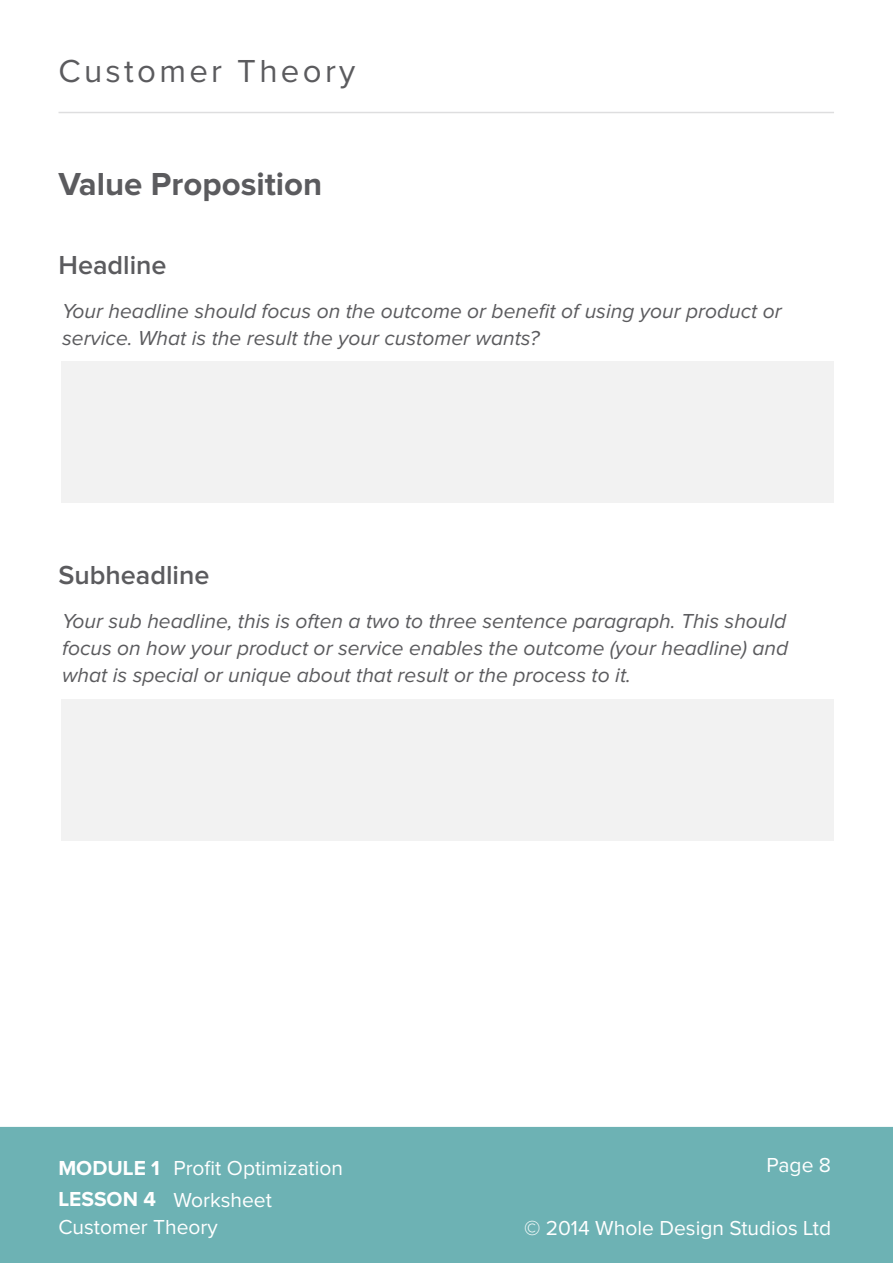
<style>
.page{position:relative;width:893px;height:1263px;background:#fff}
.page>*{position:absolute;margin:0;border:0;box-sizing:border-box;transform-origin:0 0}
.t1{font:700 33px "Proxima Nova";color:#5b5b5e}
.t2{font:33px "Proxima Nova";letter-spacing:.1em;color:#5b5b5e}
.t3{font:600 27px "Proxima Nova";color:#5b5b5e}
.t4{font:italic 21px/27px "Proxima Nova";color:#5b5b5e}
.t5{font:21px/27.3px "Proxima Nova";color:#fff}
.t6{font:700 21px "Proxima Nova";color:#fff}
</style>
<div class="page">
<div style="left:61px;top:362px;width:773px;height:140px;background:#f2f2f2"></div>
<div style="left:61px;top:699px;width:773px;height:141px;background:#f2f2f2"></div>
<div style="left:0;top:1126px;width:893px;height:137px;background:#6db2b4"></div>
<hr style="left:58px;top:112px;width:776px;height:1px;background:#5b5b5e">
<h1 class="t2" style="left:58px;top:56px;width:298px">Customer Theory</h1>
<h1 class="t1" style="left:58px;top:169px;width:265px">Value Proposition</h1>
<p class="t3" style="left:59px;top:252px;width:110px">Headline</p>
<p class="t4" style="left:62px;top:298px;width:721px">Your headline should focus on the outcome or benefit of using your product or service. What is the result the your customer wants?</p>
<p class="t3" style="left:59px;top:563px;width:152px">Subheadline</p>
<p class="t4" style="left:62px;top:609px;width:728px;text-align:justify">Your sub headline, this is often a two to three sentence paragraph. This should focus on how your product or service enables the outcome (your headline) and what is special or unique about that result or the process to it.</p>
<p class="t6" style="left:58px;top:1158px;width:103px">MODULE 1</p>
<p class="t5" style="left:767px;top:1152px;width:66px">Page 8</p>
<p class="t5" style="left:173px;top:1155px;width:171px">Profit Optimization</p>
<p class="t6" style="left:58px;top:1189px;width:99px">LESSON 4</p>
<p class="t5" style="left:58px;top:1187px;width:215px;text-indent:115px">Worksheet<br>Customer Theory</p>
<p class="t5" style="left:524px;top:1215px;width:309px">© 2014 Whole Design Studios Ltd</p>
</div>
